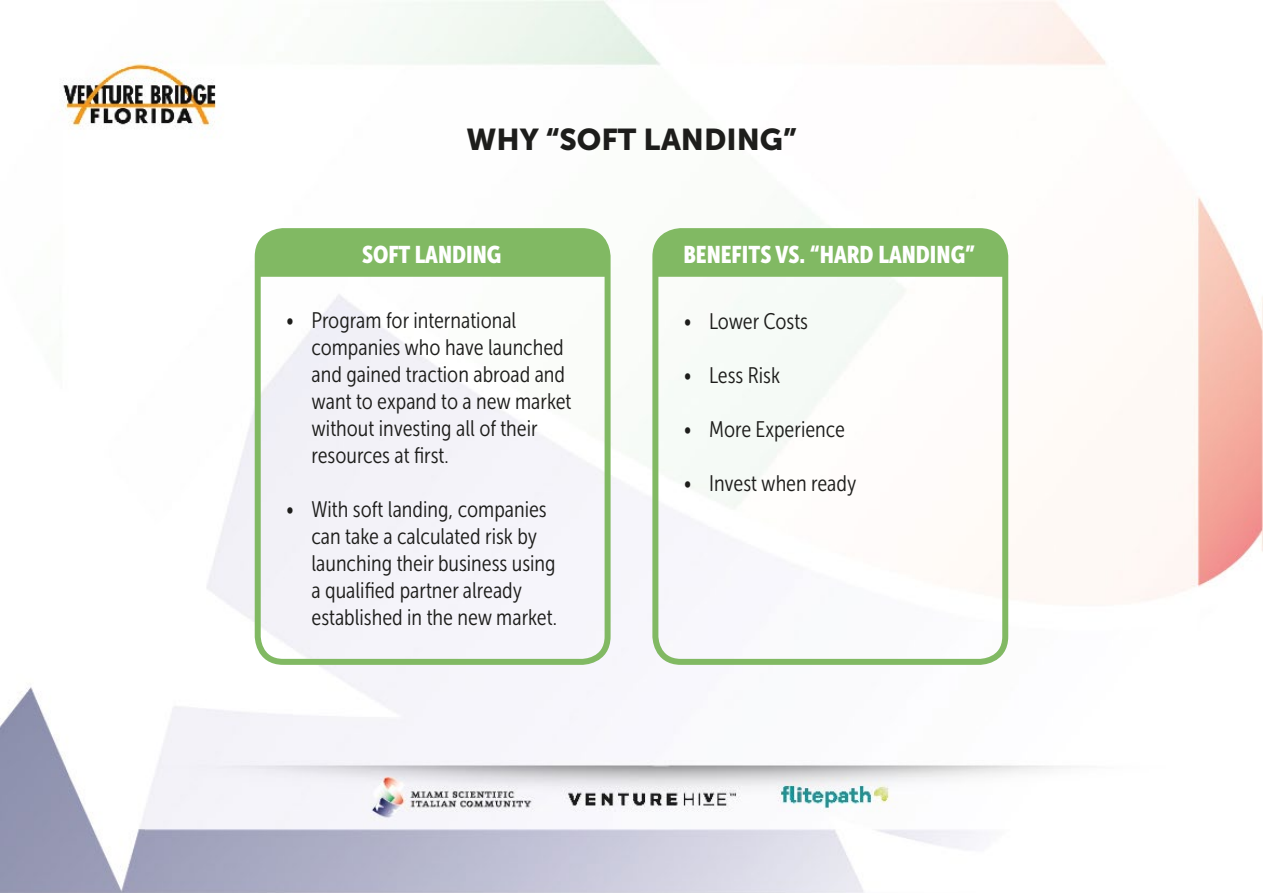
<style>
.page{position:relative;width:1263px;height:893px;background:#fff}
.page>*{position:absolute;margin:0;border:0;box-sizing:border-box;transform-origin:0 0}
.t1{font:30px "Museo Sans 900";color:#1d1d1b}
.t2{font:24px "Museo Sans Cond 900";color:#fff}
.t3{font:22.5px/27px "Museo Sans Cond 300";color:#1d1d1b}
</style>
<div class="page">
<img style="left:0;top:0;width:1263px;height:893px">
<div style="left:258px;top:231px;width:350px;height:46px;background:#81b963"></div>
<div style="left:655px;top:231px;width:350px;height:46px;background:#81b963"></div>
<div style="left:255px;top:228px;width:356px;height:437px;border:6px solid #81b963;border-radius:26px"></div>
<div style="left:652px;top:228px;width:356px;height:437px;border:6px solid #81b963;border-radius:26px"></div>
<h1 class="t1" style="left:466px;top:123px;width:332px">WHY “SOFT LANDING”</h1>
<p class="t2" style="left:362px;top:241px;width:141px">SOFT LANDING</p>
<p class="t2" style="left:683px;top:241px;width:293px">BENEFITS VS. “HARD LANDING”</p>
<p class="t3" style="left:311px;top:307px;width:261px;text-indent:-26px">• Program for international companies who have launched and gained traction abroad and want to expand to a new market without investing all of their resources at first.</p>
<p class="t3" style="left:311px;top:496px;width:247px;text-indent:-26px">• With soft landing, companies can take a calculated risk by launching their business using a qualified partner already established in the new market.</p>
<p class="t3" style="left:684px;top:308px;width:126px">• Lower Costs</p>
<p class="t3" style="left:684px;top:362px;width:98px">• Less Risk</p>
<p class="t3" style="left:684px;top:416px;width:163px">• More Experience</p>
<p class="t3" style="left:684px;top:470px;width:174px">• Invest when ready</p>
</div>
